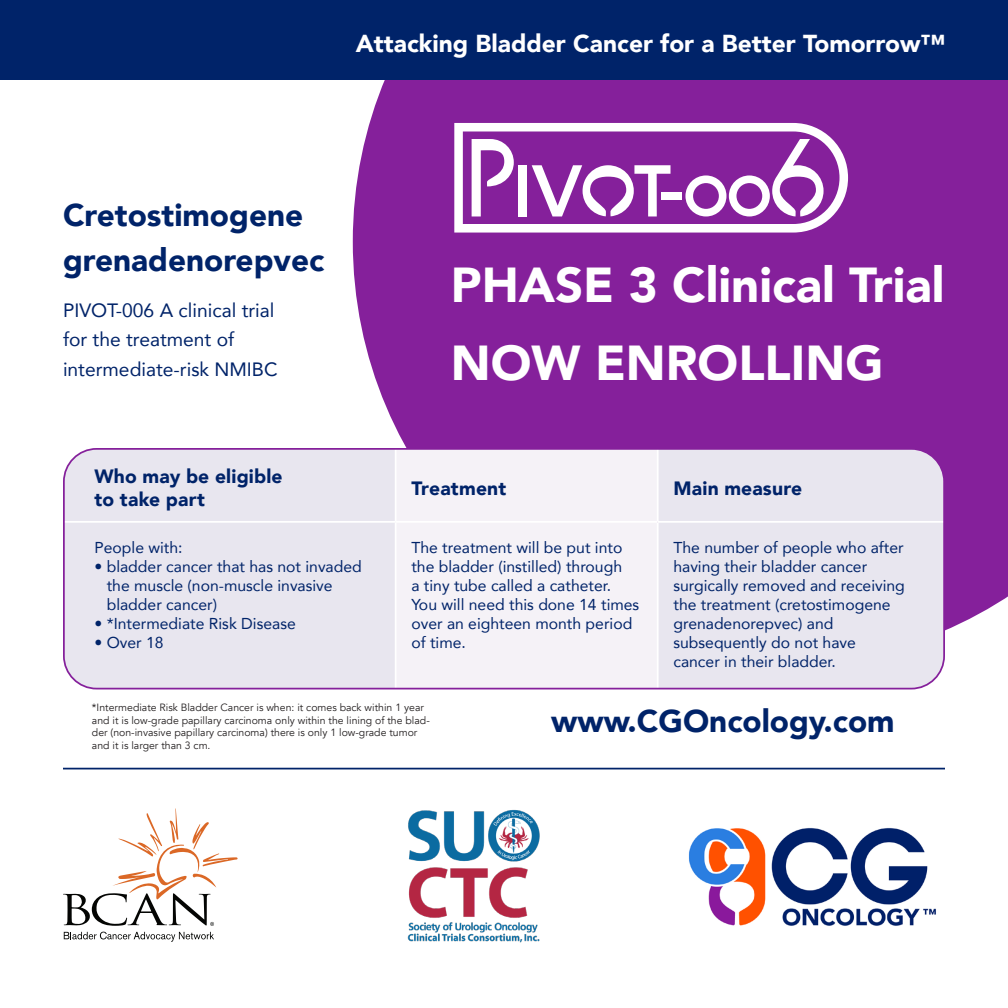
<style>
.page{position:relative;width:1008px;height:1008px;background:#fff}
.page>*{position:absolute;margin:0;border:0;box-sizing:border-box;transform-origin:0 0}
.t1{font:900 49px "Avenir";color:#fff}
.t2{font:900 31.5px/45.5px "Avenir";color:#002369}
.t3{font:900 24.5px "Avenir";color:#fff}
.t4{font:19.25px/29.8px "Avenir";color:#002369}
.t5{font:900 19.25px/23.1px "Avenir";letter-spacing:.01em;color:#002369}
.t6{font:15.75px/18.9px "Avenir";color:#002369}
.t7{font:10.5px/12.6px "Avenir";color:#231f20}
</style>
<div class="page">
<div style="left:353px;top:80px;width:655px;height:583px;background:#85209b"></div>
<div style="left:64px;top:449px;width:880px;height:240px;background:#e8e6ef"></div>
<div style="left:397px;top:451px;width:260px;height:235px;background:#f5f2f7"></div>
<hr style="left:395px;top:449px;width:2px;height:72px;background:#fff">
<hr style="left:657px;top:449px;width:2px;height:72px;background:#fff">
<hr style="left:395px;top:523px;width:2px;height:166px;background:#fff">
<hr style="left:657px;top:523px;width:2px;height:166px;background:#fff">
<hr style="left:64px;top:521px;width:332px;height:2px;background:#fff">
<hr style="left:396px;top:521px;width:262px;height:2px;background:#fff">
<hr style="left:658px;top:521px;width:286px;height:2px;background:#fff">
<div style="left:63px;top:448px;width:882px;height:241px;border:2px solid #85209b;border-radius:33px"></div>
<div style="left:0;top:0;width:1008px;height:80px;background:#002369"></div>
<img style="left:688px;top:828px;width:248px;height:98px">
<svg style="left:454px;top:123px;width:394px;height:110px;fill:#85209b"></svg>
<div style="left:518px;top:165px;width:8px;height:51px;background:#fff"></div>
<div style="left:661px;top:192px;width:20px;height:8px;background:#fff"></div>
<svg style="left:685px;top:139px;width:139px;height:77px"></svg>
<svg style="left:472px;top:139px;width:42px;height:77px"></svg>
<svg style="left:532px;top:165px;width:139px;height:51px"></svg>
<img style="left:407px;top:809px;width:133px;height:134px">
<svg style="left:63px;top:808px;width:175px;height:118px"></svg>
<svg style="left:64px;top:932px;width:150px;height:10px"></svg>
<hr style="left:63px;top:768px;width:882px;height:1px;background:#002369">
<p class="t3" style="left:356px;top:23px;width:591px">Attacking Bladder Cancer for a Better Tomorrow™</p>
<p class="t2" style="left:63px;top:191px;width:263px">Cretostimogene grenadenorepvec</p>
<p class="t4" style="left:63px;top:294px;width:216px">PIVOT-006 A clinical trial for the treatment of intermediate-risk NMIBC</p>
<p class="t5" style="left:94px;top:464px;width:190px">Who may be eligible to take part</p>
<p class="t1" style="left:451px;top:243px;width:495px">PHASE 3 Clinical Trial</p>
<p class="t1" style="left:451px;top:321px;width:434px">NOW ENROLLING</p>
<p class="t5" style="left:411px;top:476px;width:96px">Treatment</p>
<p class="t5" style="left:673px;top:476px;width:130px">Main measure</p>
<p class="t6" style="left:94px;top:538px;width:90px">People with:</p>
<p class="t6" style="left:107px;top:557px;width:257px;text-indent:-12px">• bladder cancer that has not invaded the muscle (non-muscle invasive bladder cancer)</p>
<p class="t6" style="left:94px;top:614px;width:203px">• *Intermediate Risk Disease</p>
<p class="t6" style="left:94px;top:632px;width:71px">• Over 18</p>
<p class="t6" style="left:411px;top:538px;width:229px">The treatment will be put into the bladder (instilled) through<br>a tiny tube called a catheter.<br>You will need this done 14 times over an eighteen month period of time.</p>
<p class="t6" style="left:673px;top:538px;width:233px">The number of people who after having their bladder cancer surgically removed and receiving the treatment (cretostimogene grenadenorepvec) and subsequently do not have cancer in their bladder.</p>
<p class="t7" style="left:92px;top:701px;width:339px">*Intermediate Risk Bladder Cancer is when: it comes back within 1 year and it is low-grade papillary carcinoma only within the lining of the blad&shy;der (non-invasive papillary carcinoma) there is only 1 low-grade tumor and it is larger than 3 cm.</p>
<p class="t2" style="left:551px;top:698px;width:345px">www.CGOncology.com</p>
</div>
